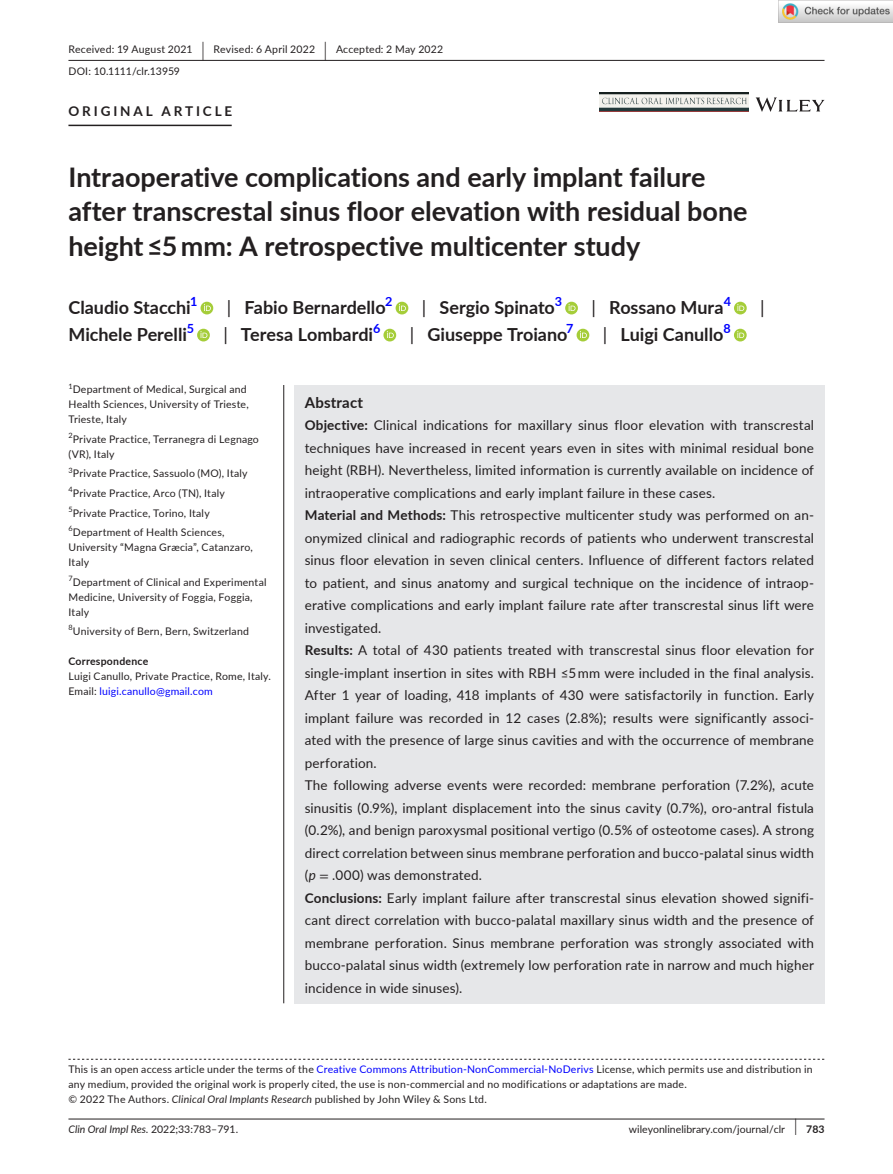
<style>
.page{position:relative;width:893px;height:1174px;background:#fff}
.page>*{position:absolute;margin:0;border:0;box-sizing:border-box;transform-origin:0 0}
.t1{font:700 27px/34.5px "Lato";color:#231f20}
.t2{font:700 18px "Lato";color:#231f20}
.t3{font:18px "Lato";color:#231f20}
.t4{font:700 15px "Lato";letter-spacing:.015em;color:#231f20}
.t5{font:13.5px/22.5px "Lato";letter-spacing:.01em;color:#231f20}
.t6{font:700 13.5px "Lato";letter-spacing:.215em;color:#231f20}
.t7{font:700 12.6px "Lato";color:#00f}
.t8{font:10.5px/15px "Lato";letter-spacing:.02em;color:#231f20}
.t9{font:10.5px "Lato";color:#231f20}
.t10{font:italic 10.5px "Lato";color:#231f20}
.t11{font:700 10.5px "Lato";letter-spacing:.02em;color:#231f20}
.t12{font:7.35px "Lato";color:#231f20}
.s1{font-size:19.65px}
.s2{font-weight:400}
.s3{color:#00f}
.s4{font-weight:700}
.s5{font-style:italic}
.s6{font-family:"STIX"}
.s7{font-style:normal}
.s8{font-size:17.4px}
</style>
<div class="page">
<hr style="left:68px;top:1118px;width:756px;height:1px;background:#231f20">
<svg style="left:756px;top:97px;width:68px;height:15px"></svg>
<img style="left:599px;top:93px;width:149px;height:19px">
<hr style="left:68px;top:60px;width:756px;height:1px;background:#231f20">
<hr style="left:68px;top:125px;width:164px;height:1px;background:#231f20">
<div style="left:201px;top:302px;width:12px;height:12px;background:#a5cd39;border-radius:50%"></div>
<svg style="left:204px;top:304px;width:7px;height:7px"></svg>
<div style="left:396px;top:302px;width:12px;height:12px;background:#a5cd39;border-radius:50%"></div>
<svg style="left:399px;top:304px;width:7px;height:7px"></svg>
<svg style="left:565px;top:302px;width:13px;height:12px"></svg>
<svg style="left:569px;top:304px;width:6px;height:7px"></svg>
<div style="left:734px;top:302px;width:13px;height:12px;background:#a5cd39;border-radius:50%"></div>
<svg style="left:737px;top:304px;width:7px;height:7px"></svg>
<svg style="left:197px;top:329px;width:13px;height:12px"></svg>
<svg style="left:200px;top:331px;width:7px;height:7px"></svg>
<div style="left:383px;top:329px;width:13px;height:12px;background:#a5cd39;border-radius:50%"></div>
<svg style="left:387px;top:331px;width:7px;height:7px"></svg>
<div style="left:577px;top:329px;width:12px;height:12px;background:#a5cd39;border-radius:50%"></div>
<svg style="left:580px;top:331px;width:7px;height:7px"></svg>
<div style="left:734px;top:329px;width:13px;height:12px;background:#a5cd39;border-radius:50%"></div>
<svg style="left:737px;top:331px;width:7px;height:7px"></svg>
<div style="left:294px;top:385px;width:530px;height:618px;background:#e6e7e9"></div>
<hr style="left:283px;top:385px;width:1px;height:618px;background:#231f20">
<svg style="left:68px;top:1058px;width:756px;height:1px"></svg>
<img style="left:779px;top:0;width:114px;height:23px">
<p class="t8" style="left:68px;top:38px;width:376px;line-height:21.8px">Received: 19 August 2021 <span class="s1">|</span> Revised: 6 April 2022 <span class="s1">|</span> Accepted: 2 May 2022<br>DOI: 10.1111/clr.13959</p>
<p class="t6" style="left:68px;top:101px;width:165px">ORIGINAL ARTICLE</p>
<h1 class="t1" style="left:68px;top:159px;width:681px">Intraoperative complications and early implant failure after transcrestal sinus floor elevation with residual bone height ≤5 mm: A retrospective multicenter study</h1>
<h2 class="t2" style="left:68px;top:295px;width:124px">Claudio Stacchi</h2>
<p class="t7" style="left:190px;top:292px;width:9px">1</p>
<h2 class="t2" style="left:227px;top:295px;width:160px"><span class="s2">|</span> Fabio Bernardello</h2>
<p class="t7" style="left:385px;top:292px;width:9px">2</p>
<h2 class="t2" style="left:422px;top:295px;width:134px"><span class="s2">|</span> Sergio Spinato</h2>
<p class="t7" style="left:555px;top:292px;width:9px">3</p>
<h2 class="t2" style="left:591px;top:295px;width:134px"><span class="s2">|</span> Rossano Mura</h2>
<p class="t7" style="left:724px;top:292px;width:9px">4</p>
<h2 class="t3" style="left:760px;top:295px;width:6px">|</h2>
<h2 class="t2" style="left:68px;top:322px;width:120px">Michele Perelli</h2>
<p class="t7" style="left:187px;top:319px;width:9px">5</p>
<h2 class="t2" style="left:223px;top:322px;width:151px"><span class="s2">|</span> Teresa Lombardi</h2>
<p class="t7" style="left:373px;top:319px;width:9px">6</p>
<h2 class="t2" style="left:410px;top:322px;width:159px"><span class="s2">|</span> Giuseppe Troiano</h2>
<p class="t7" style="left:566px;top:319px;width:9px">7</p>
<h2 class="t2" style="left:603px;top:322px;width:122px"><span class="s2">|</span> Luigi Canullo</h2>
<p class="t7" style="left:724px;top:319px;width:9px">8</p>
<p class="t12" style="left:68px;top:381px;width:6px">1</p>
<p class="t8" style="left:68px;top:382px;width:182px;text-indent:4px">Department of Medical, Surgical and<br>Health Sciences, University of Trieste,<br>Trieste, Italy</p>
<p class="t8" style="left:68px;top:431px;width:192px"><sup>2</sup>Private Practice, Terranegra di Legnago (VR), Italy</p>
<p class="t8" style="left:68px;top:463px;width:181px;line-height:19.5px"><sup>3</sup>Private Practice, Sassuolo (MO), Italy <sup>4</sup>Private Practice, Arco (TN), Italy <sup>5</sup>Private Practice, Torino, Italy <sup>6</sup>Department of Health Sciences,</p>
<p class="t8" style="left:68px;top:539px;width:186px">University “Magna Græcia”, Catanzaro,<br>Italy</p>
<p class="t8" style="left:68px;top:574px;width:200px"><sup>7</sup>Department of Clinical and Experimental<br>Medicine, University of Foggia, Foggia,<br>Italy</p>
<p class="t8" style="left:68px;top:623px;width:182px"><sup>8</sup>University of Bern, Bern, Switzerland</p>
<p class="t11" style="left:68px;top:653px;width:81px">Correspondence</p>
<p class="t8" style="left:68px;top:668px;width:204px">Luigi Canullo, Private Practice, Rome, Italy.<br>Email: <span class="s3">luigi.canullo@gmail.com</span></p>
<p class="t4" style="left:305px;top:391px;width:60px">Abstract</p>
<p class="t5" style="left:305px;top:413px;width:511px"><span class="s4">Objective:</span> Clinical indications for maxillary sinus floor elevation with transcrestal techniques have increased in recent years even in sites with minimal residual bone height (RBH). Nevertheless, limited information is currently available on incidence of intraoperative complications and early implant failure in these cases.<br><span class="s4">Material and Methods:</span> This retrospective multicenter study was performed on an&shy;onymized clinical and radiographic records of patients who underwent transcrestal sinus floor elevation in seven clinical centers. Influence of different factors related to patient, and sinus anatomy and surgical technique on the incidence of intraop&shy;erative complications and early implant failure rate after transcrestal sinus lift were investigated.<br><span class="s4">Results:</span> A total of 430 patients treated with transcrestal sinus floor elevation for single-implant insertion in sites with RBH ≤5 mm were included in the final analysis.<br>After 1 year of loading, 418 implants of 430 were satisfactorily in function. Early implant failure was recorded in 12 cases (2.8%); results were significantly associ&shy;ated with the presence of large sinus cavities and with the occurrence of membrane perforation.<br>The following adverse events were recorded: membrane perforation (7.2%), acute sinusitis (0.9%), implant displacement into the sinus cavity (0.7%), oro-antral fistula (0.2%), and benign paroxysmal positional vertigo (0.5% of osteotome cases). A strong direct correlation between sinus membrane perforation and bucco-palatal sinus width (<span class="s5">p</span> <span class="s6">=</span> .000) was demonstrated.<br><span class="s4">Conclusions:</span> Early implant failure after transcrestal sinus elevation showed signifi&shy;cant direct correlation with bucco-palatal maxillary sinus width and the presence of membrane perforation. Sinus membrane perforation was strongly associated with bucco-palatal sinus width (extremely low perforation rate in narrow and much higher incidence in wide sinuses).</p>
<p class="t8" style="left:68px;top:1061px;width:746px">This is an open access article under the terms of the <span class="s3">Creative Commons Attribution-NonCommercial-NoDerivs</span> License, which permits use and distribution in any medium, provided the original work is properly cited, the use is non-commercial and no modifications or adaptations are made.<br>© 2022 The Authors. <span class="s5">Clinical Oral Implants Research</span> published by John Wiley &amp; Sons Ltd.</p>
<p class="t10" style="left:68px;top:1121px;width:171px">Clin Oral Impl Res. <span class="s7">2022;33:783–791.</span></p>
<p class="t9" style="left:629px;top:1121px;width:197px">wileyonlinelibrary.com/journal/clr <span class="s8">|</span> <span class="s4">783</span></p>
</div>
